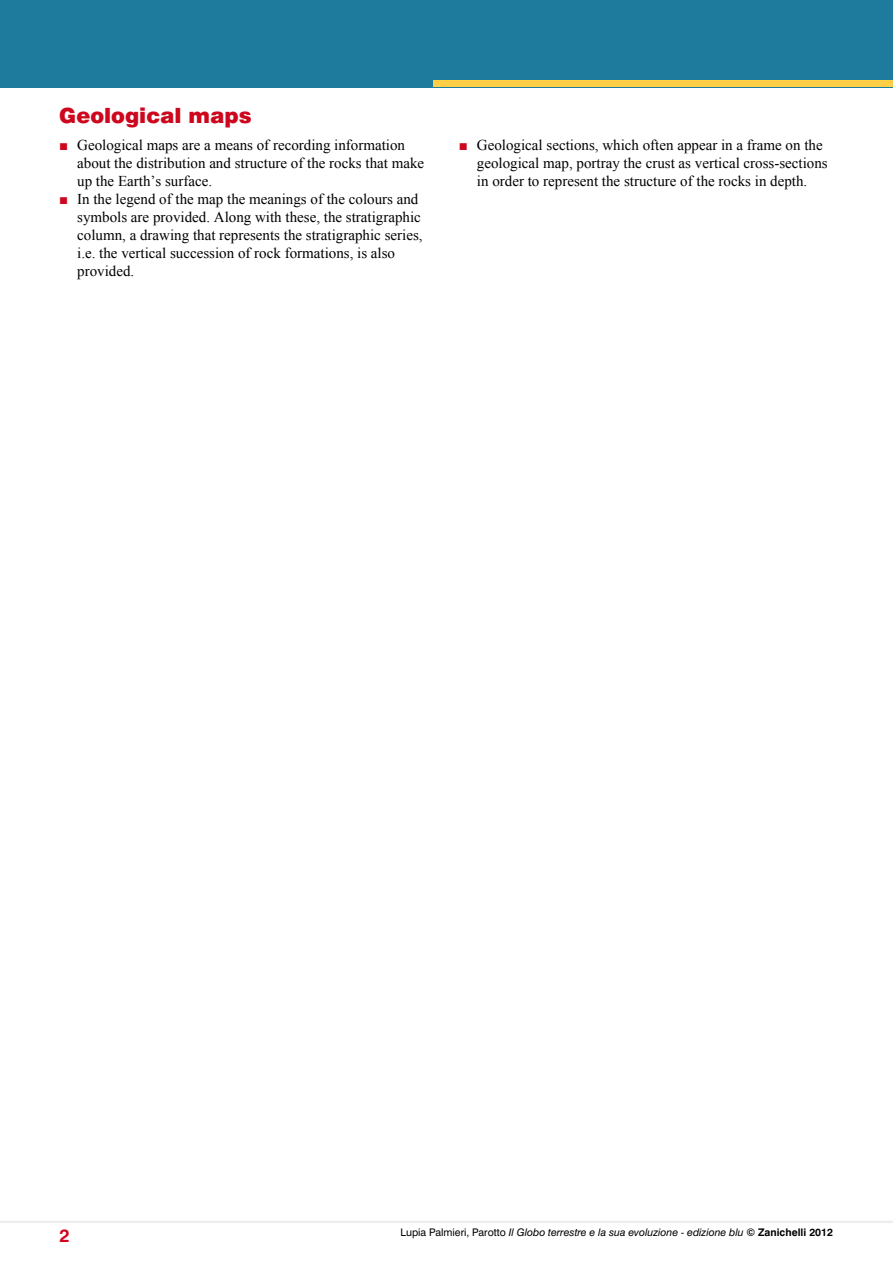
<style>
.page{position:relative;width:893px;height:1263px;background:#fff}
.page>*{position:absolute;margin:0;border:0;box-sizing:border-box;transform-origin:0 0}
.t1{font:900 21px "Swiss 721 BT";color:#cd071e}
.t2{font:700 18px "Swiss 721 BT";color:#d4021d}
.t3{font:15px/18px "Times New Roman";color:#000}
.t4{font:italic 10.5px "Swiss 721 BT";color:#000}
.s1{color:#cd071e}
.s2{font-style:normal}
.s3{font-weight:700;font-style:normal}
</style>
<div class="page">
<div style="left:0;top:0;width:893px;height:87px;background:#1e7b9e"></div>
<hr style="left:0;top:1221px;width:893px;height:2px;background:#eceded">
<div style="left:433px;top:81px;width:460px;height:6px;background:#fecf44"></div>
<h1 class="t1" style="left:59px;top:103px;width:194px">Geological maps</h1>
<p class="t3" style="left:77px;top:135px;width:349px;text-indent:-18px"><span class="s1">■</span> Geological maps are a means of recording information about the distribution and structure of the rocks that make up the Earth’s surface.</p>
<p class="t3" style="left:77px;top:189px;width:347px;text-indent:-18px"><span class="s1">■</span> In the legend of the map the meanings of the colours and symbols are provided. Along with these, the stratigraphic column, a drawing that represents the stratigraphic series, i.e. the vertical succession of rock formations, is also provided.</p>
<p class="t3" style="left:477px;top:135px;width:352px;text-indent:-18px"><span class="s1">■</span> Geological sections, which often appear in a frame on the geological map, portray the crust as vertical cross-sections in order to represent the structure of the rocks in depth.</p>
<p class="t2" style="left:60px;top:1224px;width:12px">2</p>
<p class="t4" style="left:400px;top:1226px;width:434px"><span class="s2">Lupia Palmieri, Parotto</span> Il Globo terrestre e la sua evoluzione - edizione blu <span class="s3">© Zanichelli 2012</span></p>
</div>
